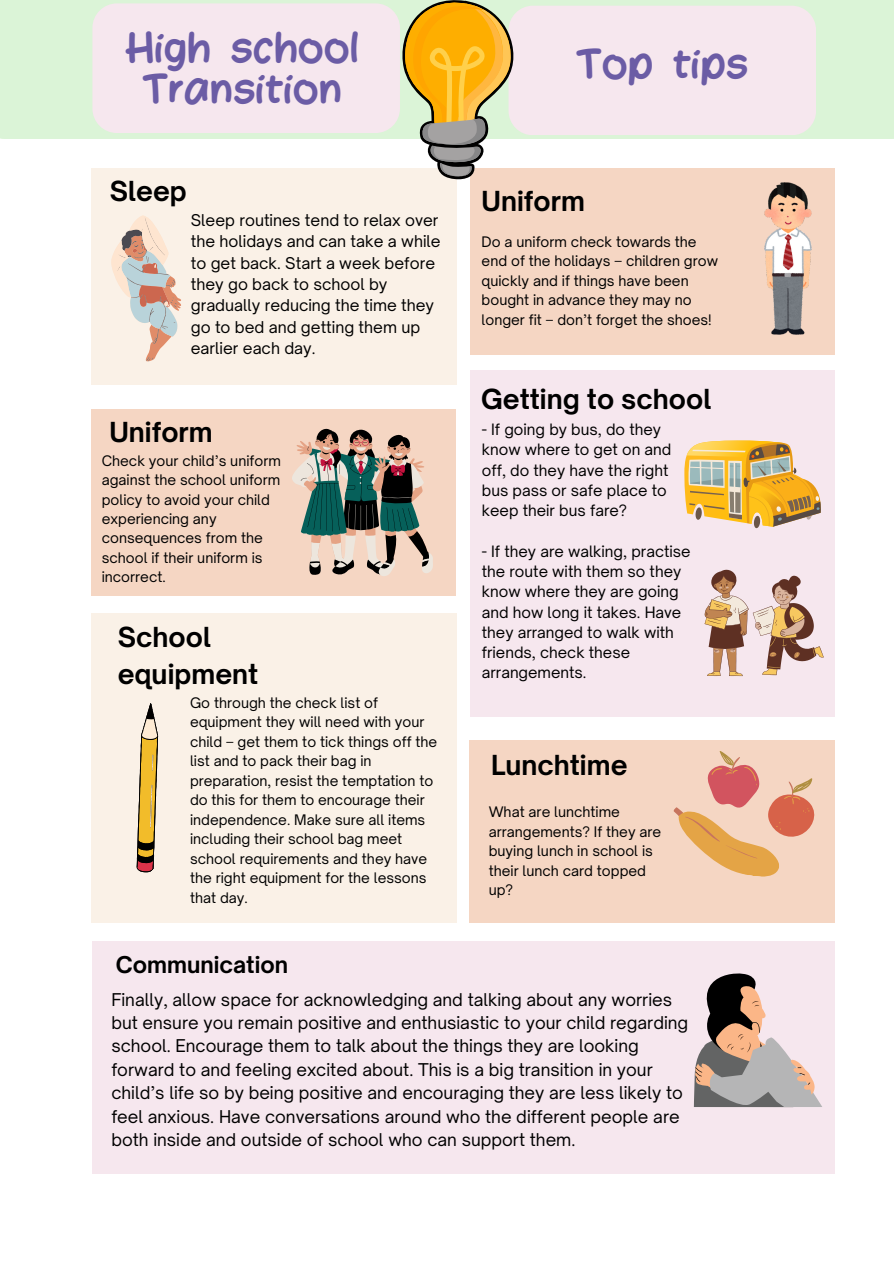
<style>
.page{position:relative;width:894px;height:1264px;background:#fff}
.page>*{position:absolute;margin:0;border:0;box-sizing:border-box;transform-origin:0 0}
.t1{font:39px/40.5px "Mulled Wine Season";color:#6b5ca5;text-align:center}
.t2{font:700 26.4px/36.9px "Open Sauce One";color:#000}
.t3{font:700 22.05px "Open Sauce One";color:#000}
.t4{font:16.8px/23.4px "Open Sauce One";color:#000}
.t5{font:15.6px/21.3px "Open Sauce One";color:#000}
.t6{font:15px/20.2px "Open Sauce One";color:#000}
.t7{font:13.95px/19.5px "Open Sauce One";color:#000}
</style>
<div class="page">
<div style="left:469px;top:168px;width:365px;height:187px;background:#f5d6c3"></div>
<div style="left:91px;top:613px;width:365px;height:309px;background:#faf1e7"></div>
<div style="left:469px;top:739px;width:365px;height:183px;background:#f5d6c3"></div>
<svg style="left:673px;top:751px;width:142px;height:126px"></svg>
<div style="left:91px;top:408px;width:365px;height:187px;background:#f5d6c3"></div>
<div style="left:91px;top:168px;width:365px;height:216px;background:#faf1e7"></div>
<div style="left:0;top:0;width:893px;height:139px;background:#dbf4d7"></div>
<div style="left:92px;top:3px;width:308px;height:130px;background:#f6e7ee;border-radius:24px"></div>
<div style="left:508px;top:6px;width:307px;height:129px;background:#f6e7ee;border-radius:24px"></div>
<svg style="left:292px;top:428px;width:141px;height:148px"></svg>
<img style="left:764px;top:183px;width:46px;height:152px">
<svg style="left:136px;top:703px;width:23px;height:170px"></svg>
<div style="left:469px;top:370px;width:365px;height:347px;background:#f6e7ee"></div>
<svg style="left:684px;top:440px;width:137px;height:88px"></svg>
<svg style="left:704px;top:569px;width:119px;height:107px"></svg>
<svg style="left:111px;top:215px;width:70px;height:146px"></svg>
<div style="left:92px;top:941px;width:742px;height:233px;background:#f6e7ee"></div>
<svg style="left:693px;top:973px;width:129px;height:135px"></svg>
<svg style="left:400px;top:0;width:115px;height:179px"></svg>
<p class="t1" style="left:125px;top:29px;width:236px">High school<br>Transition</p>
<p class="t1" style="left:576px;top:45px;width:173px">Top tips</p>
<h2 class="t2" style="left:110px;top:172px;width:79px">Sleep</h2>
<p class="t2" style="left:481px;top:183px;width:105px">Uniform</p>
<p class="t5" style="left:191px;top:209px;width:251px">Sleep routines tend to relax over the holidays and can take a while to get back. Start a week before they go back to school by gradually reducing the time they go to bed and getting them up earlier each day.</p>
<h2 class="t7" style="left:481px;top:232px;width:238px">Do a uniform check towards the end of the holidays – children grow quickly and if things have been bought in advance they may no longer fit – don’t forget the shoes!</h2>
<h2 class="t2" style="left:109px;top:414px;width:105px">Uniform</h2>
<p class="t7" style="left:102px;top:450px;width:180px">Check your child’s uniform against the school uniform policy to avoid your child experiencing any consequences from the school if their uniform is incorrect.</p>
<p class="t2" style="left:118px;top:619px;width:142px">School equipment</p>
<h4 class="t7" style="left:190px;top:693px;width:249px">Go through the check list of equipment they will need with your child – get them to tick things off the list and to pack their bag in preparation, resist the temptation to do this for them to encourage their independence. Make sure all items including their school bag meet school requirements and they have the right equipment for the lessons that day.</h4>
<h2 class="t3" style="left:116px;top:950px;width:174px">Communication</h2>
<p class="t2" style="left:481px;top:381px;width:232px">Getting to school</p>
<h1 class="t6" style="left:481px;top:419px;width:191px">- If going by bus, do they know where to get on and off, do they have the right bus pass or safe place to keep their bus fare?</h1>
<p class="t6" style="left:481px;top:541px;width:210px">- If they are walking, practise the route with them so they know where they are going and how long it takes. Have they arranged to walk with friends, check these</p>
<h2 class="t6" style="left:481px;top:662px;width:106px">arrangements.</h2>
<p class="t2" style="left:491px;top:747px;width:138px">Lunchtime</p>
<p class="t7" style="left:488px;top:802px;width:174px">What are lunchtime arrangements? If they are buying lunch in school is their lunch card topped up?</p>
<p class="t4" style="left:111px;top:987px;width:578px">Finally, allow space for acknowledging and talking about any worries but ensure you remain positive and enthusiastic to your child regarding school. Encourage them to talk about the things they are looking forward to and feeling excited about. This is a big transition in your child’s life so by being positive and encouraging they are less likely to feel anxious. Have conversations around who the different people are both inside and outside of school who can support them.</p>
</div>
